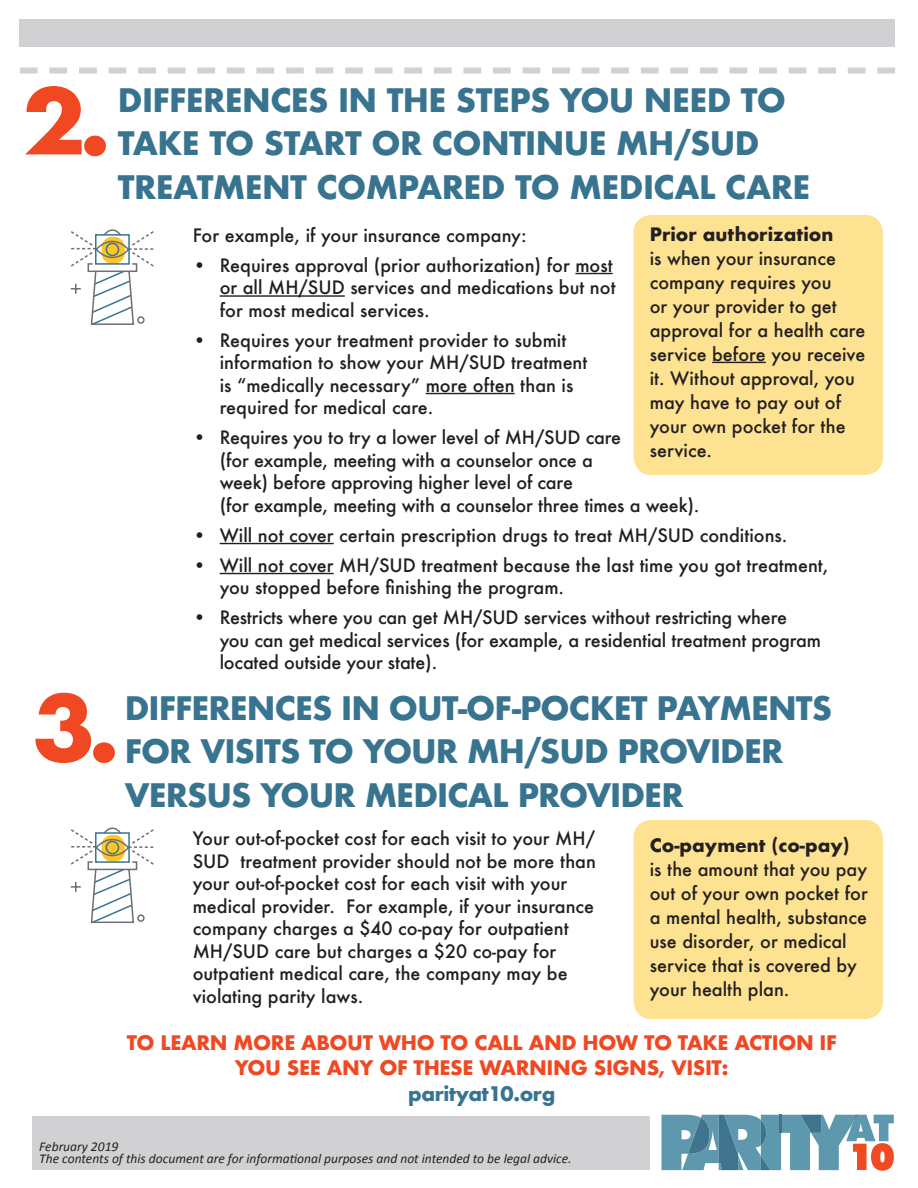
<style>
.page{position:relative;width:918px;height:1188px;background:#fff}
.page>*{position:absolute;margin:0;border:0;box-sizing:border-box;transform-origin:0 0}
.t1{font:700 88.35px "Futura";color:#f04822;scale:1.05 1}
.t2{font:700 31.5px/43.5px "Futura";letter-spacing:-.03em;color:#38748f}
.t3{font:700 19.5px/25.5px "Futura";letter-spacing:-.02em;color:#f04822;text-align:center}
.t4{font:700 19.5px "Futura";letter-spacing:-.02em;color:#38748f}
.t5{font:500 18px/22.5px "Futura";color:#231f20}
.t6{font:italic 13.5px "Calibri";color:#231f20}
.s1{font-weight:700}
</style>
<div class="page">
<div style="left:20px;top:19px;width:875px;height:27px;background:#d1d1d3"></div>
<svg style="left:662px;top:1115px;width:232px;height:56px"></svg>
<svg style="left:20px;top:68px;width:875px;height:6px"></svg>
<div style="left:32px;top:1116px;width:618px;height:54px;background:#d1d1d3"></div>
<hr style="left:575px;top:273px;width:38px;height:1px;background:#231f20">
<hr style="left:220px;top:295px;width:125px;height:2px;background:#231f20">
<hr style="left:426px;top:393px;width:89px;height:1px;background:#231f20">
<hr style="left:220px;top:543px;width:114px;height:1px;background:#231f20">
<hr style="left:220px;top:573px;width:114px;height:1px;background:#231f20">
<svg style="left:71px;top:229px;width:83px;height:96px"></svg>
<svg style="left:71px;top:827px;width:83px;height:96px"></svg>
<div style="left:634px;top:215px;width:249px;height:260px;background:#fde291;border-radius:18px"></div>
<hr style="left:712px;top:362px;width:54px;height:1px;background:#231f20">
<div style="left:634px;top:820px;width:249px;height:199px;background:#fde291;border-radius:18px"></div>
<p class="t1" style="left:22px;top:57px;width:86px">2.</p>
<p class="t2" style="left:118px;top:78px;width:694px">DIFFERENCES IN THE STEPS YOU NEED TO<br>TAKE TO START OR CONTINUE MH/SUD<br>TREATMENT COMPARED TO MEDICAL CARE</p>
<p class="t5" style="left:193px;top:224px;width:336px">For example, if your insurance company:</p>
<p class="t5" style="left:220px;top:254px;width:397px;text-indent:-27px">• Requires approval (prior authorization) for most or all MH/SUD services and medications but not for most medical services.</p>
<p class="t5" style="left:220px;top:329px;width:369px;text-indent:-27px">• Requires your treatment provider to submit information to show your MH/SUD treatment is “medically necessary” more often than is required for medical care.</p>
<p class="t5" style="left:220px;top:426px;width:481px;text-indent:-27px">• Requires you to try a lower level of MH/SUD care<br>(for example, meeting with a counselor once a<br>week) before approving higher level of care<br>(for example, meeting with a counselor three times a week).</p>
<p class="t5" style="left:193px;top:524px;width:596px">• Will not cover certain prescription drugs to treat MH/SUD conditions.</p>
<p class="t5" style="left:220px;top:554px;width:610px;text-indent:-27px">• Will not cover MH/SUD treatment because the last time you got treatment, you stopped before finishing the program.</p>
<p class="t5" style="left:220px;top:606px;width:603px;text-indent:-27px">• Restricts where you can get MH/SUD services without restricting where you can get medical services (for example, a residential treatment program located outside your state).</p>
<p class="t5" style="left:650px;top:222px;width:217px;line-height:24px"><span class="s1">Prior authorization<br></span>is when your insurance company requires you<br>or your provider to get approval for a health care service before you receive it. Without approval, you may have to pay out of your own pocket for the service.</p>
<p class="t1" style="left:32px;top:664px;width:85px">3.</p>
<p class="t2" style="left:125px;top:686px;width:709px">DIFFERENCES IN OUT-OF-POCKET PAYMENTS<br>FOR VISITS TO YOUR MH/SUD PROVIDER<br>VERSUS YOUR MEDICAL PROVIDER</p>
<p class="t5" style="left:193px;top:827px;width:405px">Your out-of-pocket cost for each visit to your MH/ SUD treatment provider should not be more than your out-of-pocket cost for each visit with your medical provider. For example, if your insurance company charges a $40 co-pay for outpatient MH/SUD care but charges a $20 co-pay for outpatient medical care, the company may be violating parity laws.</p>
<p class="t5" style="left:650px;top:833px;width:220px;line-height:24px"><span class="s1">Co-payment (co-pay)<br></span>is the amount that you pay out of your own pocket for a mental health, substance use disorder, or medical service that is covered by your health plan.</p>
<p class="t3" style="left:127px;top:1030px;width:712px">TO LEARN MORE ABOUT WHO TO CALL AND HOW TO TAKE ACTION IF<br>YOU SEE ANY OF THESE WARNING SIGNS, VISIT:</p>
<p class="t4" style="left:408px;top:1079px;width:149px">parityat10.org</p>
<p class="t6" style="left:39px;top:1138px;width:81px">February 2019</p>
<p class="t6" style="left:39px;top:1150px;width:534px">The contents of this document are for informational purposes and not intended to be legal advice.</p>
</div>
